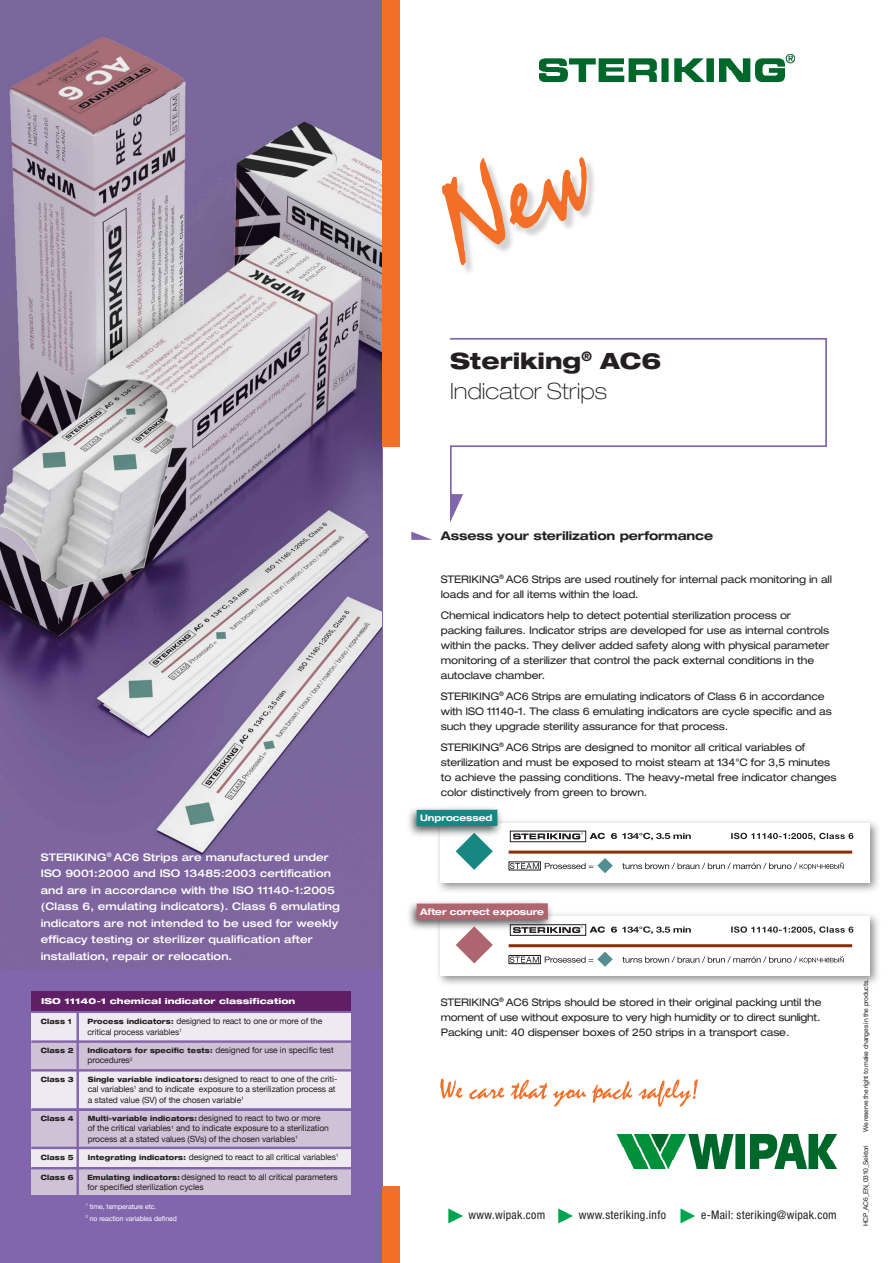
<style>
.page{position:relative;width:893px;height:1263px;background:#fff}
.page>*{position:absolute;margin:0;border:0;box-sizing:border-box;transform-origin:0 0}
.t1{font:100 expanded 22.5px/30px "Helvetica Neue";color:#231f20}
.t2{font:700 expanded 12px "Helvetica Neue";letter-spacing:-.01em;color:#231f20}
.t3{font:condensed 11.85px "Helvetica Neue";letter-spacing:.025em;color:#231f20}
.t4{font:expanded 10.5px/15px "Helvetica Neue";letter-spacing:-.015em;color:#231f20}
.t5{font:500 expanded 10.5px/16.5px "Helvetica Neue";letter-spacing:.01em;color:#fff}
.t6{font:700 expanded 9px "Helvetica Neue";letter-spacing:-.015em;color:#fff}
.t7{font:8.55px/10.5px "Helvetica Neue";letter-spacing:-.01em;color:#231f20}
.t8{font:800 expanded 8.1px "Helvetica Neue";letter-spacing:.005em;color:#fff;scale:1.07 1}
.t9{font:800 expanded 7.35px "Helvetica Neue";letter-spacing:.02em;color:#231f20;scale:.9 1}
.t10{font:6.9px/12.1px "Helvetica Neue";letter-spacing:-.01em;color:#fff}
.t11{font:6.75px "Helvetica Neue";letter-spacing:-.03em;color:#231f20}
.s1{font-weight:800;font-stretch:expanded;font-size:7.35px}
.s2{font-weight:800}
</style>
<div class="page">
<div style="left:0;top:0;width:383px;height:1263px;background:#8266ad"></div>
<div style="left:383px;top:0;width:17px;height:446px;background:#f36e26"></div>
<div style="left:383px;top:1186px;width:17px;height:77px;background:#f36e26"></div>
<svg style="left:450px;top:497px;width:12px;height:26px"></svg>
<svg style="left:449px;top:337px;width:378px;height:160px"></svg>
<div style="left:32px;top:1169px;width:319px;height:26px;background:#cfc1d6"></div>
<div style="left:32px;top:1149px;width:319px;height:19px;background:#efeaf1"></div>
<div style="left:32px;top:1111px;width:319px;height:37px;background:#cfc1d6"></div>
<div style="left:31px;top:1071px;width:320px;height:39px;background:#efeaf1"></div>
<div style="left:32px;top:1041px;width:319px;height:29px;background:#cfc1d6"></div>
<svg style="left:558px;top:1208px;width:15px;height:15px"></svg>
<svg style="left:680px;top:1208px;width:15px;height:15px"></svg>
<svg style="left:448px;top:1208px;width:15px;height:15px"></svg>
<svg style="left:440px;top:1079px;width:23px;height:19px"></svg>
<svg style="left:469px;top:1087px;width:35px;height:12px"></svg>
<svg style="left:511px;top:1079px;width:36px;height:20px"></svg>
<svg style="left:553px;top:1089px;width:33px;height:17px"></svg>
<svg style="left:639px;top:1079px;width:59px;height:28px"></svg>
<svg style="left:592px;top:1081px;width:40px;height:22px"></svg>
<img style="left:617px;top:1134px;width:220px;height:34px">
<img style="left:539px;top:54px;width:255px;height:27px">
<img style="left:0;top:0;width:382px;height:970px">
<div style="left:31px;top:1013px;width:320px;height:28px;background:#efeaf1"></div>
<hr style="left:31px;top:1040px;width:326px;height:3px;background:#8266ad">
<hr style="left:31px;top:1069px;width:326px;height:2px;background:#8266ad">
<hr style="left:31px;top:1108px;width:326px;height:2px;background:#8266ad">
<hr style="left:31px;top:1147px;width:326px;height:2px;background:#8266ad">
<hr style="left:31px;top:1167px;width:326px;height:2px;background:#8266ad">
<hr style="left:76px;top:984px;width:3px;height:247px;background:#8266ad">
<div style="left:31px;top:991px;width:320px;height:19px;background:#601e66"></div>
<div style="left:443px;top:159px;width:154px;height:116px;background:#231f20;opacity:.2"></div>
<svg style="left:442px;top:157px;width:145px;height:109px"></svg>
<svg style="left:411px;top:532px;width:21px;height:8px"></svg>
<div style="left:435px;top:818px;width:446px;height:76px;background:#231f20;opacity:.51"></div>
<div style="left:440px;top:823px;width:430px;height:59px;background:#fff"></div>
<svg style="left:513px;top:833px;width:70px;height:6px"></svg>
<div style="left:510px;top:831px;width:76px;height:11px;border:1px solid #231f20"></div>
<svg style="left:590px;top:833px;width:101px;height:7px"></svg>
<svg style="left:731px;top:833px;width:122px;height:7px"></svg>
<div style="left:509px;top:850px;width:343px;height:4px;border:2px solid #8b2f09"></div>
<svg style="left:456px;top:838px;width:37px;height:32px"></svg>
<svg style="left:622px;top:862px;width:222px;height:8px"></svg>
<svg style="left:545px;top:858px;width:68px;height:15px"></svg>
<svg style="left:510px;top:863px;width:29px;height:6px"></svg>
<div style="left:435px;top:911px;width:446px;height:76px;background:#231f20;opacity:.51"></div>
<div style="left:440px;top:917px;width:430px;height:59px;background:#fff"></div>
<svg style="left:513px;top:926px;width:70px;height:7px"></svg>
<div style="left:510px;top:924px;width:76px;height:12px;border:1px solid #231f20"></div>
<svg style="left:590px;top:926px;width:101px;height:8px"></svg>
<div style="left:509px;top:955px;width:32px;height:9px;border:1px solid #231f20"></div>
<svg style="left:731px;top:926px;width:122px;height:8px"></svg>
<div style="left:509px;top:944px;width:343px;height:3px;border:2px solid #8b2f09"></div>
<svg style="left:456px;top:932px;width:37px;height:31px"></svg>
<svg style="left:622px;top:956px;width:222px;height:8px"></svg>
<svg style="left:545px;top:952px;width:68px;height:15px"></svg>
<svg style="left:510px;top:956px;width:29px;height:7px"></svg>
<div style="left:406px;top:899px;width:148px;height:33px;background:#231f20;opacity:.75"></div>
<div style="left:417px;top:903px;width:131px;height:17px;background:#af6570"></div>
<div style="left:406px;top:805px;width:97px;height:33px;background:#231f20;opacity:.75"></div>
<div style="left:417px;top:810px;width:80px;height:16px;background:#168783"></div>
<p class="t5" style="left:41px;top:849px;width:301px">STERIKING<sup>®</sup> AC6 Strips are manufactured under ISO 9001:2000 and ISO 13485:2003 certification and are in accordance with the ISO 11140-1:2005 (Class 6, emulating indicators). Class 6 emulating indicators are not intended to be used for weekly efficacy testing or sterilizer qualification after installation, repair or relocation.</p>
<p class="t8" style="left:41px;top:996px;width:239px">ISO 11140-1 chemical indicator classification</p>
<p class="t9" style="left:41px;top:1017px;width:36px">Class 1</p>
<p class="t9" style="left:41px;top:1046px;width:38px">Class 2</p>
<p class="t9" style="left:41px;top:1075px;width:38px">Class 3</p>
<p class="t9" style="left:41px;top:1114px;width:38px">Class 4</p>
<p class="t9" style="left:41px;top:1152px;width:38px">Class 5</p>
<p class="t9" style="left:41px;top:1172px;width:38px">Class 6</p>
<p class="t7" style="left:87px;top:1015px;width:236px"><span class="s1">Process indicators:</span> designed to react to one or more of the critical process variables<sup>1</sup></p>
<p class="t7" style="left:88px;top:1073px;width:251px"><span class="s1">Single variable indicators:</span> designed to react to one of the criti&shy;cal variables<sup>1</sup> and to indicate exposure to a sterilization process at a stated value (SV) of the chosen variable<sup>1</sup></p>
<p class="t7" style="left:88px;top:1112px;width:243px"><span class="s1">Multi-variable indicators:</span> designed to react to two or more of the critical variables<sup>1</sup> and to indicate exposure to a sterilization process at a stated values (SVs) of the chosen variables<sup>1</sup></p>
<p class="t7" style="left:88px;top:1152px;width:252px"><span class="s1">Integrating indicators:</span> designed to react to all critical variables<sup>1</sup></p>
<p class="t7" style="left:87px;top:1171px;width:252px"><span class="s1">Emulating indicators:</span> designed to react to all critical parameters for specified sterilization cycles</p>
<p class="t7" style="left:87px;top:1044px;width:248px"><span class="s1">Indicators for specific tests:</span> designed for use in specific test procedures<sup>2</sup></p>
<p class="t10" style="left:86px;top:1200px;width:93px"><sup>1</sup> time, temperature etc.<br><sup>2</sup> no reaction variables defined</p>
<h1 class="t1" style="left:450px;top:345px;width:213px"><span class="s2">Steriking</span><sup>®</sup> <span class="s2">AC6<br></span>Indicator Strips</h1>
<p class="t2" style="left:441px;top:528px;width:274px">Assess your sterilization performance</p>
<p class="t4" style="left:441px;top:571px;width:393px">STERIKING<sup>®</sup> AC6 Strips are used routinely for internal pack monitoring in all loads and for all items within the load.</p>
<p class="t4" style="left:441px;top:607px;width:390px">Chemical indicators help to detect potential sterilization process or packing failures. Indicator strips are developed for use as internal controls within the packs. They deliver added safety along with physical parameter monitoring of a sterilizer that control the pack external conditions in the autoclave chamber.</p>
<p class="t4" style="left:441px;top:688px;width:392px">STERIKING<sup>®</sup> AC6 Strips are emulating indicators of Class 6 in accordance with ISO 11140-1. The class 6 emulating indicators are cycle specific and as such they upgrade sterility assurance for that process.</p>
<p class="t4" style="left:441px;top:739px;width:397px">STERIKING<sup>®</sup> AC6 Strips are designed to monitor all critical variables of sterilization and must be exposed to moist steam at 134°C for 3,5 minutes to achieve the passing conditions. The heavy-metal free indicator changes color distinctively from green to brown.</p>
<p class="t6" style="left:420px;top:812px;width:74px">Unprocessed</p>
<p class="t6" style="left:420px;top:906px;width:125px">After correct exposure</p>
<p class="t4" style="left:441px;top:994px;width:382px;text-align:justify">STERIKING<sup>®</sup> AC6 Strips should be stored in their original packing until the moment of use without exposure to very high humidity or to direct sunlight.<br>Packing unit: 40 dispenser boxes of 250 strips in a transport case.</p>
<p class="t3" style="left:469px;top:1208px;width:78px">www.wipak.com</p>
<p class="t3" style="left:579px;top:1208px;width:89px">www.steriking.info</p>
<p class="t3" style="left:701px;top:1208px;width:137px">e-Mail: steriking@wipak.com</p>
<p class="t11" style="left:862px;top:1132px;width:154px;rotate:-90deg">We reserve the right to make changes in the products.</p>
<p class="t11" style="left:862px;top:1226px;width:83px;rotate:-90deg">HCP_AC6_EN_0310_Sektori</p>
</div>
